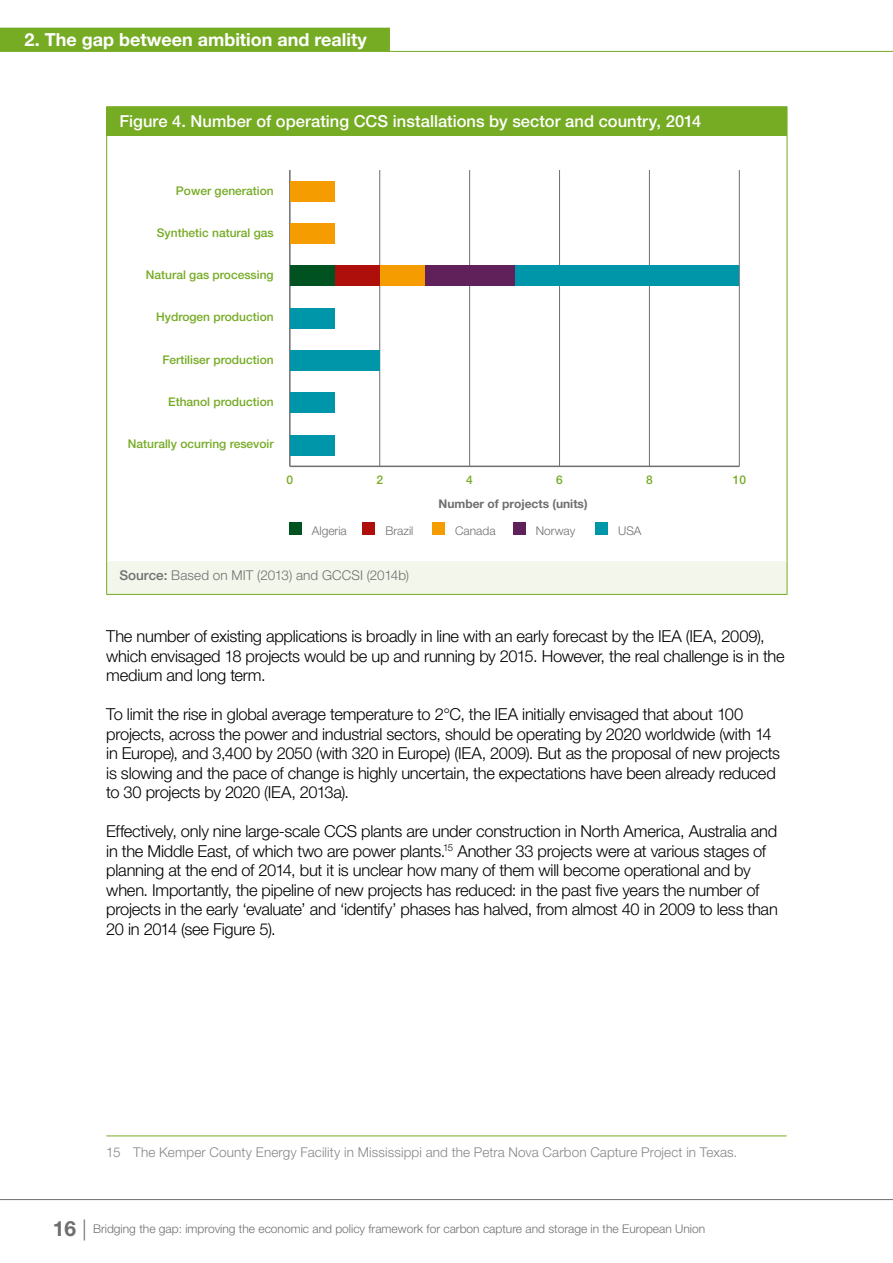
<style>
.page{position:relative;width:893px;height:1263px;background:#fff}
.page>*{position:absolute;margin:0;border:0;box-sizing:border-box;transform-origin:0 0}
.t1{font:700 18px "Helvetica Neue LT Pro";color:#fff}
.t2{font:300 16.5px/19.5px "Helvetica Neue LT Pro";letter-spacing:-.015em;color:#000}
.t3{font:500 16.5px "Helvetica Neue LT Pro";letter-spacing:.005em;color:#fff}
.t4{font:300 13.5px "Helvetica Neue LT Pro";letter-spacing:.01em;color:#878787}
.t5{font:300 13.5px "Helvetica Neue LT Pro";letter-spacing:.01em;color:#706f6f}
.t6{font:500 12px "Helvetica Neue LT Pro";color:#76ab24}
.t7{font:300 12px "Helvetica Neue LT Pro";color:#706f6f}
.t8{font:700 12px "Helvetica Neue LT Pro";color:#706f6f}
.s1{font-weight:500}
.s2{font-weight:700;font-size:21px}
.s3{font-size:21px}
</style>
<div class="page">
<hr style="left:0;top:1199px;width:893px;height:1px;background:#706f6f">
<hr style="left:0;top:51px;width:893px;height:1px;background:#76ab24">
<div style="left:0;top:28px;width:390px;height:23px;background:#76ab24"></div>
<hr style="left:106px;top:1135px;width:681px;height:1px;background:#76ab24">
<div style="left:107px;top:107px;width:680px;height:28px;background:#76ab24"></div>
<div style="left:107px;top:562px;width:680px;height:32px;background:#f3f6eb"></div>
<hr style="left:106px;top:106px;width:681px;height:1px;background:#76ab24">
<svg style="left:106px;top:107px;width:1px;height:28px"></svg>
<svg style="left:787px;top:107px;width:1px;height:28px"></svg>
<hr style="left:106px;top:135px;width:681px;height:1px;background:#76ab24">
<hr style="left:106px;top:136px;width:1px;height:426px;background:#76ab24">
<hr style="left:787px;top:136px;width:1px;height:426px;background:#76ab24">
<hr style="left:107px;top:561px;width:680px;height:1px;background:#f3f6eb">
<hr style="left:106px;top:562px;width:1px;height:32px;background:#76ab24">
<hr style="left:787px;top:562px;width:1px;height:32px;background:#76ab24">
<hr style="left:106px;top:594px;width:681px;height:1px;background:#76ab24">
<hr style="left:290px;top:466px;width:449px;height:1px;background:#706f6f">
<hr style="left:379px;top:170px;width:1px;height:296px;background:#706f6f">
<hr style="left:469px;top:170px;width:1px;height:296px;background:#706f6f">
<hr style="left:559px;top:170px;width:1px;height:296px;background:#706f6f">
<hr style="left:649px;top:170px;width:1px;height:296px;background:#706f6f">
<hr style="left:739px;top:170px;width:1px;height:296px;background:#706f6f">
<hr style="left:289px;top:170px;width:2px;height:296px;background:#706f6f">
<div style="left:515px;top:266px;width:224px;height:20px;background:#0096a9"></div>
<div style="left:425px;top:266px;width:90px;height:20px;background:#60215b"></div>
<div style="left:380px;top:266px;width:45px;height:20px;background:#f59c00"></div>
<div style="left:335px;top:266px;width:45px;height:20px;background:#ae0f0a"></div>
<div style="left:290px;top:181px;width:45px;height:20px;background:#f59c00"></div>
<div style="left:290px;top:223px;width:45px;height:21px;background:#f59c00"></div>
<div style="left:290px;top:266px;width:45px;height:20px;background:#005321"></div>
<div style="left:290px;top:308px;width:45px;height:20px;background:#0096a9"></div>
<div style="left:290px;top:350px;width:90px;height:21px;background:#0096a9"></div>
<div style="left:290px;top:393px;width:45px;height:20px;background:#0096a9"></div>
<div style="left:290px;top:435px;width:45px;height:20px;background:#0096a9"></div>
<div style="left:289px;top:522px;width:13px;height:13px;background:#005321"></div>
<div style="left:363px;top:522px;width:12px;height:13px;background:#ae0f0a"></div>
<div style="left:432px;top:522px;width:13px;height:13px;background:#f59c00"></div>
<div style="left:513px;top:522px;width:13px;height:13px;background:#60215b"></div>
<div style="left:595px;top:522px;width:13px;height:13px;background:#0096a9"></div>
<p class="t1" style="left:25px;top:28px;width:344px">2. The gap between ambition and reality</p>
<p class="t3" style="left:119px;top:111px;width:583px">Figure 4. Number of operating CCS installations by sector and country, 2014</p>
<p class="t6" style="left:176px;top:183px;width:99px">Power generation</p>
<p class="t6" style="left:157px;top:226px;width:118px">Synthetic natural gas</p>
<p class="t6" style="left:146px;top:268px;width:129px">Natural gas processing</p>
<p class="t6" style="left:156px;top:310px;width:119px">Hydrogen production</p>
<p class="t6" style="left:162px;top:352px;width:113px">Fertiliser production</p>
<p class="t6" style="left:168px;top:394px;width:107px">Ethanol production</p>
<p class="t6" style="left:128px;top:436px;width:147px">Naturally ocurring resevoir</p>
<p class="t6" style="left:286px;top:473px;width:8px">0</p>
<p class="t6" style="left:376px;top:473px;width:8px">2</p>
<p class="t6" style="left:466px;top:473px;width:8px">4</p>
<p class="t6" style="left:556px;top:473px;width:8px">6</p>
<p class="t6" style="left:646px;top:473px;width:8px">8</p>
<p class="t6" style="left:733px;top:473px;width:15px">10</p>
<p class="t8" style="left:438px;top:496px;width:151px">Number of projects (units)</p>
<p class="t7" style="left:312px;top:523px;width:36px">Algeria</p>
<p class="t7" style="left:385px;top:523px;width:30px">Brazil</p>
<p class="t7" style="left:455px;top:523px;width:42px">Canada</p>
<p class="t7" style="left:536px;top:523px;width:41px">Norway</p>
<p class="t7" style="left:618px;top:523px;width:25px">USA</p>
<p class="t5" style="left:119px;top:567px;width:291px"><span class="s1">Source:</span> Based on MIT (2013) and GCCSI (2014b)</p>
<p class="t2" style="left:106px;top:626px;width:680px">The number of existing applications is broadly in line with an early forecast by the IEA (IEA, 2009), which envisaged 18 projects would be up and running by 2015. However, the real challenge is in the medium and long term.</p>
<p class="t2" style="left:106px;top:704px;width:675px">To limit the rise in global average temperature to 2°C, the IEA initially envisaged that about 100 projects, across the power and industrial sectors, should be operating by 2020 worldwide (with 14 in Europe), and 3,400 by 2050 (with 320 in Europe) (IEA, 2009). But as the proposal of new projects is slowing and the pace of change is highly uncertain, the expectations have been already reduced to 30 projects by 2020 (IEA, 2013a).</p>
<p class="t2" style="left:106px;top:821px;width:673px">Effectively, only nine large-scale CCS plants are under construction in North America, Australia and in the Middle East, of which two are power plants.<sup>15</sup> Another 33 projects were at various stages of planning at the end of 2014, but it is unclear how many of them will become operational and by when. Importantly, the pipeline of new projects has reduced: in the past five years the number of projects in the early ‘evaluate’ and ‘identify’ phases has halved, from almost 40 in 2009 to less than 20 in 2014 (see Figure 5).</p>
<p class="t4" style="left:106px;top:1143px;width:633px">15 The Kemper County Energy Facility in Mississippi and the Petra Nova Carbon Capture Project in Texas.</p>
<p class="t7" style="left:53px;top:1221px;width:654px"><span class="s2">16</span> <span class="s3">|</span> Bridging the gap: improving the economic and policy framework for carbon capture and storage in the European Union</p>
</div>
